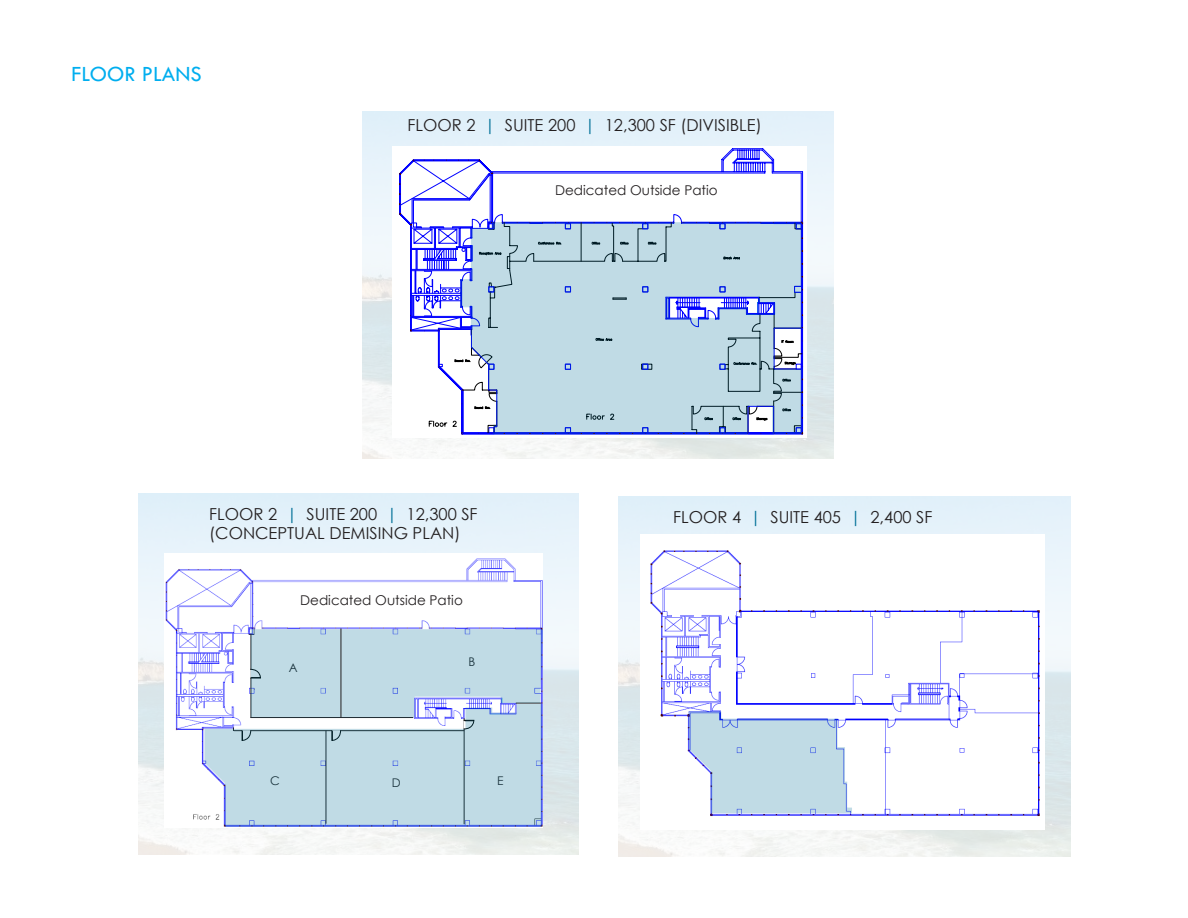
<style>
.page{position:relative;width:1188px;height:918px;background:#fff}
.page>*{position:absolute;margin:0;border:0;box-sizing:border-box;transform-origin:0 0}
.t1{font:22.5px "Tw Cen";color:#00aeef}
.t2{font:16.5px "Century Gothic";color:#231f20}
.t3{font:13.5px "Century Gothic";color:#231f20}
.t4{font:12px "Century Gothic";color:#231f20}
.s1{color:#007097}
</style>
<div class="page">
<img style="left:650px;top:550px;width:390px;height:267px">
<svg style="left:688px;top:710px;width:165px;height:104px"></svg>
<img style="left:165px;top:558px;width:378px;height:262px">
<svg style="left:204px;top:629px;width:339px;height:198px;background:#c0d7e6"></svg>
<hr style="left:341px;top:628px;width:1px;height:90px;background:#231f20">
<svg style="left:399px;top:158px;width:404px;height:269px"></svg>
<svg style="left:460px;top:222px;width:343px;height:213px;background:#b4cce1"></svg>
<p class="t1" style="left:72px;top:60px;width:132px">FLOOR PLANS</p>
<p class="t2" style="left:407px;top:113px;width:356px">FLOOR 2 <span class="s1">|</span> SUITE 200 <span class="s1">|</span> 12,300 SF (DIVISIBLE)</p>
<p class="t3" style="left:555px;top:181px;width:164px">Dedicated Outside Patio</p>
<p class="t2" style="left:209px;top:502px;width:270px">FLOOR 2 <span class="s1">|</span> SUITE 200 <span class="s1">|</span> 12,300 SF</p>
<p class="t2" style="left:673px;top:505px;width:261px">FLOOR 4 <span class="s1">|</span> SUITE 405 <span class="s1">|</span> 2,400 SF</p>
<p class="t2" style="left:209px;top:522px;width:253px">(CONCEPTUAL DEMISING PLAN)</p>
<p class="t3" style="left:300px;top:591px;width:164px">Dedicated Outside Patio</p>
<p class="t4" style="left:289px;top:659px;width:10px">A</p>
<p class="t4" style="left:468px;top:653px;width:8px">B</p>
<p class="t4" style="left:270px;top:772px;width:11px">C</p>
<p class="t4" style="left:392px;top:774px;width:10px">D</p>
<p class="t4" style="left:497px;top:772px;width:8px">E</p>
</div>
